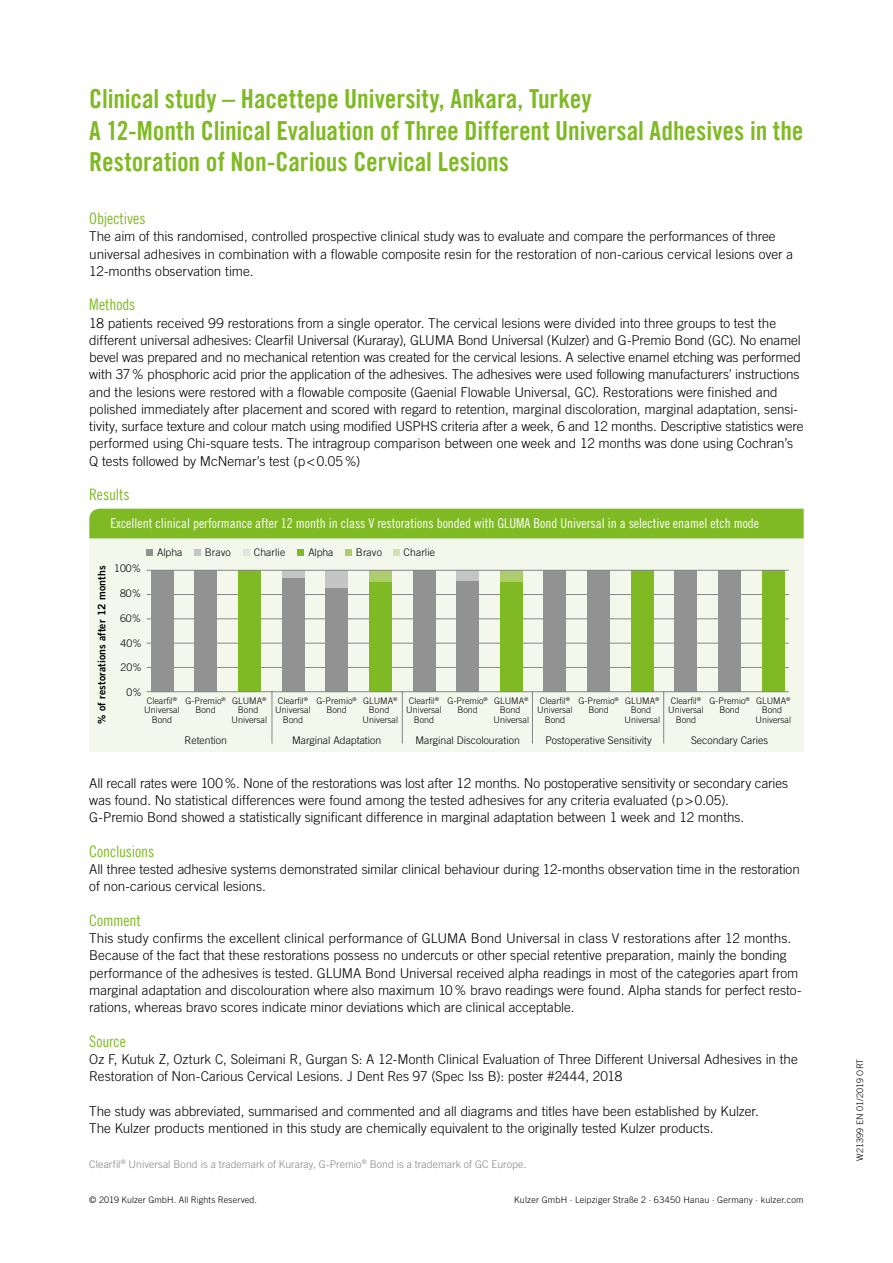
<style>
.page{position:relative;width:893px;height:1263px;background:#fff}
.page>*{position:absolute;margin:0;border:0;box-sizing:border-box;transform-origin:0 0}
.t1{font:26.25px/31.5px "Trade Gothic LT Com Bd Cn 20";letter-spacing:-.005em;color:#7fba24}
.t2{font:15.75px "Trade Gothic LT Com Cn 18";letter-spacing:-.005em;color:#7fba24}
.t3{font:300 13.5px/17.2px "Trade Gothic LT Com";letter-spacing:-.005em;color:#000}
.t4{font:13.5px "Trade Gothic LT Com Cn 18";color:#fff}
.t5{font:300 10.5px "Trade Gothic LT Com";color:#000}
.t6{font:300 10.5px "Trade Gothic LT Com";letter-spacing:.005em;color:#868686}
.t7{font:10.5px "Trade Gothic LT Com Bd 2";letter-spacing:.01em;color:#000}
.t8{font:300 9px/9.8px "Trade Gothic LT Com";color:#000;text-align:center}
.t9{font:300 9px "Trade Gothic LT Com";letter-spacing:.02em;color:#000}
</style>
<div class="page">
<div style="left:89px;top:538px;width:715px;height:214px;background:#f4f8ec"></div>
<div style="left:89px;top:509px;width:715px;height:29px;background:#7fba24"></div>
<hr style="left:147px;top:667px;width:642px;height:1px;background:#868686">
<hr style="left:147px;top:643px;width:642px;height:1px;background:#868686">
<hr style="left:147px;top:618px;width:642px;height:1px;background:#868686">
<hr style="left:147px;top:594px;width:642px;height:1px;background:#868686">
<svg style="left:147px;top:550px;width:6px;height:6px"></svg>
<div style="left:194px;top:550px;width:7px;height:6px;background:#c5c5c6"></div>
<div style="left:243px;top:550px;width:7px;height:6px;background:#e3e3e3"></div>
<svg style="left:298px;top:550px;width:6px;height:6px"></svg>
<div style="left:345px;top:550px;width:7px;height:6px;background:#accd6c"></div>
<svg style="left:393px;top:550px;width:6px;height:6px"></svg>
<div style="left:238px;top:571px;width:23px;height:121px;background:#7fba24"></div>
<div style="left:631px;top:571px;width:22px;height:121px;background:#7fba24"></div>
<div style="left:762px;top:571px;width:22px;height:121px;background:#7fba24"></div>
<div style="left:718px;top:571px;width:23px;height:121px;background:#929292"></div>
<div style="left:675px;top:571px;width:22px;height:121px;background:#929292"></div>
<div style="left:587px;top:571px;width:23px;height:121px;background:#929292"></div>
<div style="left:544px;top:571px;width:22px;height:121px;background:#929292"></div>
<div style="left:413px;top:571px;width:22px;height:121px;background:#929292"></div>
<div style="left:195px;top:571px;width:22px;height:121px;background:#929292"></div>
<div style="left:151px;top:571px;width:22px;height:121px;background:#929292"></div>
<div style="left:369px;top:582px;width:22px;height:110px;background:#7fba24"></div>
<div style="left:369px;top:571px;width:22px;height:11px;background:#accd6c"></div>
<div style="left:500px;top:582px;width:22px;height:110px;background:#7fba24"></div>
<div style="left:500px;top:571px;width:22px;height:11px;background:#accd6c"></div>
<div style="left:456px;top:581px;width:23px;height:111px;background:#929292"></div>
<div style="left:456px;top:571px;width:23px;height:10px;background:#c5c5c6"></div>
<div style="left:325px;top:588px;width:23px;height:104px;background:#929292"></div>
<div style="left:325px;top:571px;width:23px;height:17px;background:#c5c5c6"></div>
<div style="left:282px;top:578px;width:22px;height:114px;background:#929292"></div>
<div style="left:282px;top:571px;width:22px;height:7px;background:#c5c5c6"></div>
<hr style="left:147px;top:691px;width:642px;height:1px;background:#868686">
<hr style="left:147px;top:570px;width:642px;height:1px;background:#868686">
<hr style="left:272px;top:692px;width:1px;height:52px;background:#868686">
<hr style="left:402px;top:692px;width:1px;height:52px;background:#868686">
<hr style="left:532px;top:692px;width:1px;height:52px;background:#868686">
<hr style="left:663px;top:692px;width:1px;height:52px;background:#868686">
<h1 class="t1" style="left:89px;top:83px;width:716px">Clinical study – Hacettepe University, Ankara, Turkey<br>A 12-Month Clinical Evaluation of Three Different Universal Adhesives in the<br>Restoration of Non-Carious Cervical Lesions</h1>
<p class="t2" style="left:89px;top:209px;width:58px">Objectives</p>
<p class="t3" style="left:89px;top:228px;width:705px">The aim of this randomised, controlled prospective clinical study was to evaluate and compare the performances of three universal adhesives in combination with a flowable composite resin for the restoration of non-carious cervical lesions over a<br>12-months observation time.</p>
<p class="t2" style="left:89px;top:295px;width:48px">Methods</p>
<p class="t3" style="left:89px;top:314px;width:716px">18 patients received 99 restorations from a single operator. The cervical lesions were divided into three groups to test the different universal adhesives: Clearfil Universal (Kuraray), GLUMA Bond Universal (Kulzer) and G-Premio Bond (GC). No enamel bevel was prepared and no mechanical retention was created for the cervical lesions. A selective enamel etching was performed with 37% phosphoric acid prior the application of the adhesives. The adhesives were used following manufacturers’ instructions and the lesions were restored with a flowable composite (Gaenial Flowable Universal, GC). Restorations were finished and polished immediately after placement and scored with regard to retention, marginal discoloration, marginal adaptation, sensi&shy;tivity, surface texture and colour match using modified USPHS criteria after a week, 6 and 12 months. Descriptive statistics were performed using Chi-square tests. The intragroup comparison between one week and 12 months was done using Cochran’s Q tests followed by McNemar’s test (p&lt;0.05%)</p>
<p class="t2" style="left:89px;top:485px;width:42px">Results</p>
<p class="t4" style="left:111px;top:516px;width:650px">Excellent clinical performance after 12 month in class V restorations bonded with GLUMA Bond Universal in a selective enamel etch mode</p>
<p class="t7" style="left:95px;top:723px;width:159px;rotate:-90deg">% of restorations after 12 months</p>
<p class="t5" style="left:114px;top:562px;width:28px">100%</p>
<p class="t5" style="left:120px;top:587px;width:23px">80%</p>
<p class="t5" style="left:120px;top:612px;width:23px">60%</p>
<p class="t5" style="left:121px;top:636px;width:23px">40%</p>
<p class="t5" style="left:121px;top:661px;width:23px">20%</p>
<p class="t5" style="left:157px;top:546px;width:27px">Alpha</p>
<p class="t5" style="left:205px;top:546px;width:28px">Bravo</p>
<p class="t5" style="left:254px;top:546px;width:33px">Charlie</p>
<p class="t5" style="left:308px;top:546px;width:27px">Alpha</p>
<p class="t5" style="left:356px;top:546px;width:28px">Bravo</p>
<p class="t5" style="left:404px;top:546px;width:33px">Charlie</p>
<p class="t5" style="left:126px;top:686px;width:17px">0%</p>
<p class="t8" style="left:144px;top:695px;width:37px">Clearfil<sup>®<br></sup>Universal<br>Bond</p>
<p class="t8" style="left:186px;top:695px;width:42px">G-Premio<sup>®<br></sup>Bond</p>
<p class="t8" style="left:232px;top:695px;width:37px">GLUMA<sup>®<br></sup>Bond<br>Universal</p>
<p class="t5" style="left:184px;top:734px;width:44px">Retention</p>
<p class="t8" style="left:275px;top:695px;width:37px">Clearfil<sup>®<br></sup>Universal<br>Bond</p>
<p class="t8" style="left:317px;top:695px;width:42px">G-Premio<sup>®<br></sup>Bond</p>
<p class="t8" style="left:363px;top:695px;width:37px">GLUMA<sup>®<br></sup>Bond<br>Universal</p>
<p class="t5" style="left:292px;top:734px;width:91px">Marginal Adaptation</p>
<p class="t8" style="left:406px;top:695px;width:37px">Clearfil<sup>®<br></sup>Universal<br>Bond</p>
<p class="t8" style="left:448px;top:695px;width:42px">G-Premio<sup>®<br></sup>Bond</p>
<p class="t8" style="left:494px;top:695px;width:37px">GLUMA<sup>®<br></sup>Bond<br>Universal</p>
<p class="t5" style="left:415px;top:734px;width:106px">Marginal Discolouration</p>
<p class="t8" style="left:537px;top:695px;width:37px">Clearfil<sup>®<br></sup>Universal<br>Bond</p>
<p class="t8" style="left:578px;top:695px;width:42px">G-Premio<sup>®<br></sup>Bond</p>
<p class="t8" style="left:624px;top:695px;width:37px">GLUMA<sup>®<br></sup>Bond<br>Universal</p>
<p class="t5" style="left:546px;top:734px;width:108px">Postoperative Sensitivity</p>
<p class="t8" style="left:668px;top:695px;width:37px">Clearfil<sup>®<br></sup>Universal<br>Bond</p>
<p class="t8" style="left:709px;top:695px;width:42px">G-Premio<sup>®<br></sup>Bond</p>
<p class="t8" style="left:755px;top:695px;width:37px">GLUMA<sup>®<br></sup>Bond<br>Universal</p>
<p class="t5" style="left:691px;top:734px;width:78px">Secondary Caries</p>
<p class="t3" style="left:89px;top:774px;width:700px">All recall rates were 100%. None of the restorations was lost after 12 months. No postoperative sensitivity or secondary caries was found. No statistical differences were found among the tested adhesives for any criteria evaluated (p&gt;0.05).<br>G-Premio Bond showed a statistically significant difference in marginal adaptation between 1 week and 12 months.</p>
<p class="t2" style="left:89px;top:842px;width:66px">Conclusions</p>
<p class="t3" style="left:89px;top:861px;width:712px">All three tested adhesive systems demonstrated similar clinical behaviour during 12-months observation time in the restoration of non-carious cervical lesions.</p>
<p class="t2" style="left:89px;top:911px;width:53px">Comment</p>
<p class="t3" style="left:89px;top:930px;width:714px">This study confirms the excellent clinical performance of GLUMA Bond Universal in class V restorations after 12 months.<br>Because of the fact that these restorations possess no undercuts or other special retentive preparation, mainly the bonding performance of the adhesives is tested. GLUMA Bond Universal received alpha readings in most of the categories apart from marginal adaptation and discolouration where also maximum 10% bravo readings were found. Alpha stands for perfect resto&shy;rations, whereas bravo scores indicate minor deviations which are clinical acceptable.</p>
<p class="t2" style="left:89px;top:1032px;width:38px">Source</p>
<p class="t3" style="left:89px;top:1050px;width:710px">Oz F, Kutuk Z, Ozturk C, Soleimani R, Gurgan S: A 12-Month Clinical Evaluation of Three Different Universal Adhesives in the<br>Restoration of Non-Carious Cervical Lesions. J Dent Res 97 (Spec Iss B): poster #2444, 2018</p>
<p class="t3" style="left:89px;top:1102px;width:671px">The study was abbreviated, summarised and commented and all diagrams and titles have been established by Kulzer.<br>The Kulzer products mentioned in this study are chemically equivalent to the originally tested Kulzer products.</p>
<p class="t6" style="left:89px;top:1157px;width:438px">Clearfil<sup>®</sup> Universal Bond is a trademark of Kuraray, G-Premio<sup>®</sup> Bond is a trademark of GC Europe.</p>
<p class="t8" style="left:89px;top:1195px;width:169px">© 2019 Kulzer GmbH. All Rights Reserved.</p>
<p class="t9" style="left:514px;top:1195px;width:291px">Kulzer GmbH · Leipziger Straße 2 · 63450 Hanau · Germany · kulzer.com</p>
<p class="t8" style="left:855px;top:1161px;width:104px;rotate:-90deg">W21399 EN 01/2019 ORT</p>
</div>
